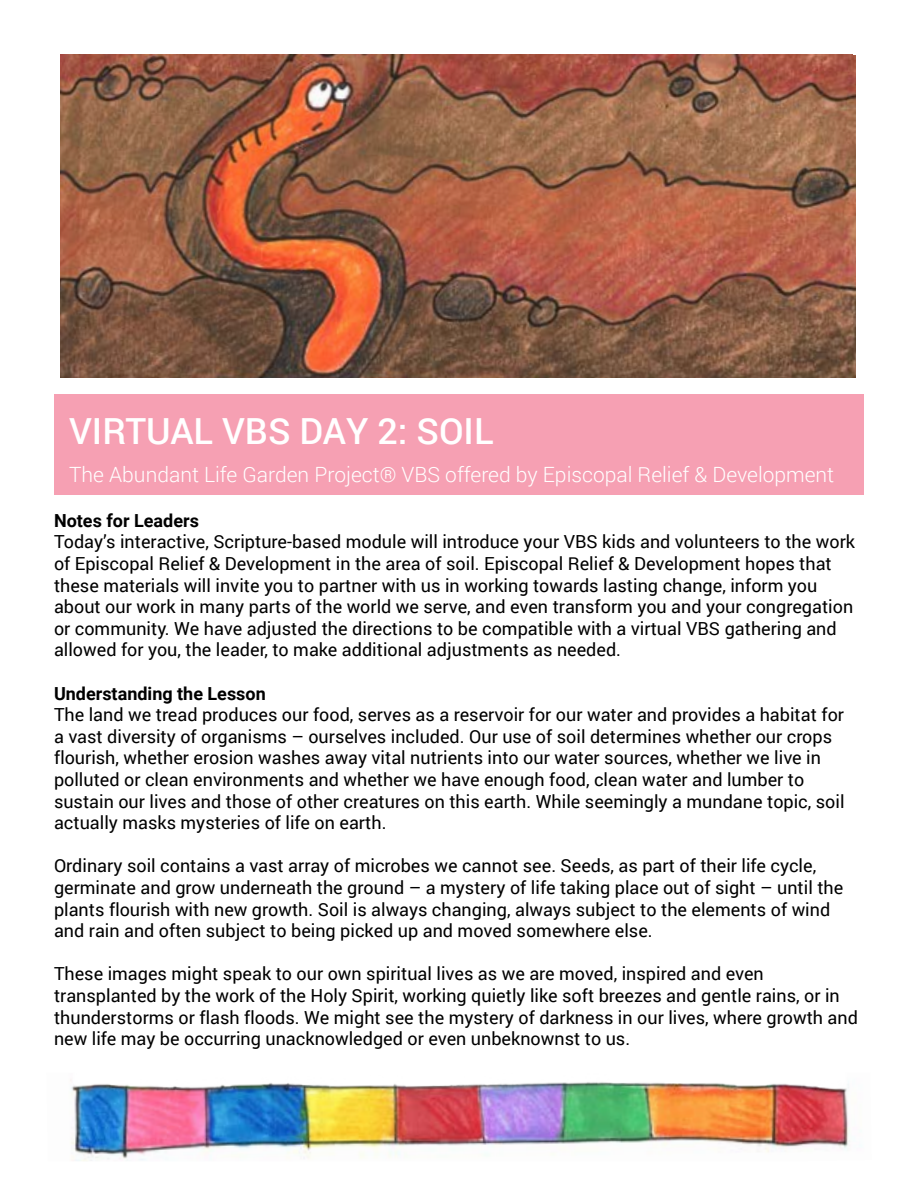
<style>
.page{position:relative;width:918px;height:1188px;background:#fff}
.page>*{position:absolute;margin:0;border:0;box-sizing:border-box;transform-origin:0 0}
.t1{font:500 36px "Roboto";color:#fff}
.t2{font:300 21px "Roboto";color:#fff}
.t3{font:18px/21.6px "Roboto";color:#000}
.t4{font:700 18px "Roboto";color:#000}
</style>
<div class="page">
<img style="left:70px;top:1080px;width:779px;height:81px">
<img style="left:60px;top:54px;width:795px;height:324px">
<div style="left:54px;top:394px;width:810px;height:101px;background:#f6a0b3"></div>
<h1 class="t1" style="left:69px;top:406px;width:426px">VIRTUAL VBS DAY 2: SOIL</h1>
<p class="t2" style="left:69px;top:460px;width:767px">The Abundant Life Garden Project® VBS offered by Episcopal Relief &amp; Development</p>
<p class="t4" style="left:54px;top:508px;width:146px">Notes for Leaders</p>
<p class="t3" style="left:54px;top:531px;width:803px">Today’s interactive, Scripture-based module will introduce your VBS kids and volunteers to the work of Episcopal Relief &amp; Development in the area of soil. Episcopal Relief &amp; Development hopes that these materials will invite you to partner with us in working towards lasting change, inform you about our work in many parts of the world we serve, and even transform you and your congregation or community. We have adjusted the directions to be compatible with a virtual VBS gathering and allowed for you, the leader, to make additional adjustments as needed.</p>
<p class="t4" style="left:54px;top:681px;width:213px">Understanding the Lesson</p>
<p class="t3" style="left:54px;top:703px;width:792px">The land we tread produces our food, serves as a reservoir for our water and provides a habitat for a vast diversity of organisms – ourselves included. Our use of soil determines whether our crops flourish, whether erosion washes away vital nutrients into our water sources, whether we live in polluted or clean environments and whether we have enough food, clean water and lumber to sustain our lives and those of other creatures on this earth. While seemingly a mundane topic, soil actually masks mysteries of life on earth.</p>
<p class="t3" style="left:54px;top:855px;width:791px">Ordinary soil contains a vast array of microbes we cannot see. Seeds, as part of their life cycle, germinate and grow underneath the ground – a mystery of life taking place out of sight – until the plants flourish with new growth. Soil is always changing, always subject to the elements of wind and rain and often subject to being picked up and moved somewhere else.</p>
<p class="t3" style="left:54px;top:963px;width:806px">These images might speak to our own spiritual lives as we are moved, inspired and even transplanted by the work of the Holy Spirit, working quietly like soft breezes and gentle rains, or in thunderstorms or flash floods. We might see the mystery of darkness in our lives, where growth and new life may be occurring unacknowledged or even unbeknownst to us.</p>
</div>
